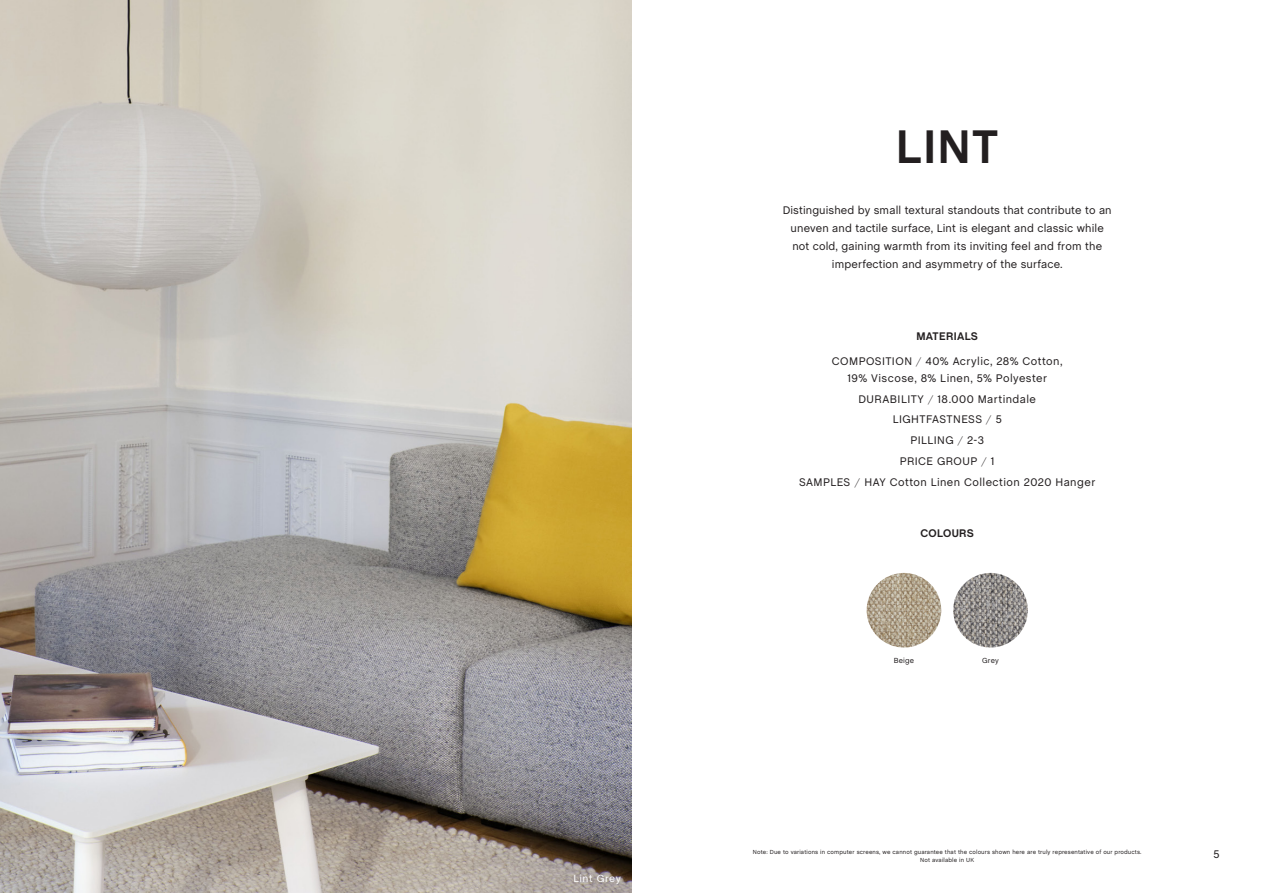
<style>
.page{position:relative;width:1263px;height:893px;background:#fff}
.page>*{position:absolute;margin:0;border:0;box-sizing:border-box;transform-origin:0 0}
.Textile_name{font:700 48px "Chalet";color:#231f20}
._05_Body_Centre{font:11.25px/18px "Chalet";letter-spacing:.01em;color:#231f20;text-align:center}
._05_Body_Centre-2{font:11.25px/16.5px "Chalet";letter-spacing:.04em;color:#231f20;text-align:center}
._05_Body_Centre-3{font:11.25px "Chalet";letter-spacing:.035em;color:#231f20}
._04_Body_Titel_Centr{font:700 11.25px "Chalet";letter-spacing:.03em;color:#231f20}
._05_Body_Centre-4{font:11.25px "Chalet";letter-spacing:.045em;color:#231f20}
._08_Caption_text{font:10.5px "Chalet";letter-spacing:.05em;color:#fff}
.infotext_underbild{font:7.5px "Chalet";letter-spacing:.02em;color:#231f20}
.infotext_underbild-2{font:6px "Chalet";letter-spacing:.02em;color:#231f20}
.s1{font-family:"New Baskerville"}
</style>
<div class="page">
<img style="left:0;top:0;width:631px;height:893px">
<img style="left:867px;top:573px;width:74px;height:74px;border-radius:37px">
<img style="left:953px;top:573px;width:75px;height:74px;border-radius:37px">
<p class="_08_Caption_text" style="left:573px;top:872px;width:49px">Lint Grey</p>
<p class="Textile_name" style="left:896px;top:118px;width:103px">LINT</p>
<p class="_05_Body_Centre" style="left:783px;top:201px;width:330px">Distinguished by small textural standouts that contribute to an uneven and tactile surface, Lint is elegant and classic while not cold, gaining warmth from its inviting feel and from the imperfection and asymmetry of the surface.</p>
<p class="_04_Body_Titel_Centr" style="left:916px;top:330px;width:63px">MATERIALS</p>
<p class="_05_Body_Centre-2" style="left:832px;top:353px;width:232px">COMPOSITION <span class="s1">/</span> 40% Acrylic, 28% Cotton,<br>19% Viscose, 8% Linen, 5% Polyester</p>
<p class="_05_Body_Centre-2" style="left:858px;top:391px;width:179px">DURABILITY <span class="s1">/</span> 18.000 Martindale</p>
<p class="_05_Body_Centre-3" style="left:893px;top:413px;width:111px">LIGHTFASTNESS <span class="s1">/</span> 5</p>
<p class="_05_Body_Centre-3" style="left:910px;top:433px;width:75px">PILLING <span class="s1">/</span> 2-3</p>
<p class="_05_Body_Centre-4" style="left:900px;top:454px;width:96px">PRICE GROUP <span class="s1">/</span> 1</p>
<p class="_05_Body_Centre-2" style="left:799px;top:474px;width:298px">SAMPLES <span class="s1">/</span> HAY Cotton Linen Collection 2020 Hanger</p>
<p class="_04_Body_Titel_Centr" style="left:920px;top:526px;width:55px">COLOURS</p>
<p class="infotext_underbild" style="left:894px;top:656px;width:22px">Beige</p>
<p class="infotext_underbild" style="left:982px;top:656px;width:18px">Grey</p>
<p class="infotext_underbild-2" style="left:753px;top:848px;width:390px">Note: Due to variations in computer screens, we cannot guarantee that the colours shown here are truly representative of our products.</p>
<p class="infotext_underbild-2" style="left:920px;top:856px;width:55px">Not available in UK</p>
<p class="_05_Body_Centre" style="left:1213px;top:845px;width:8px">5</p>
</div>
